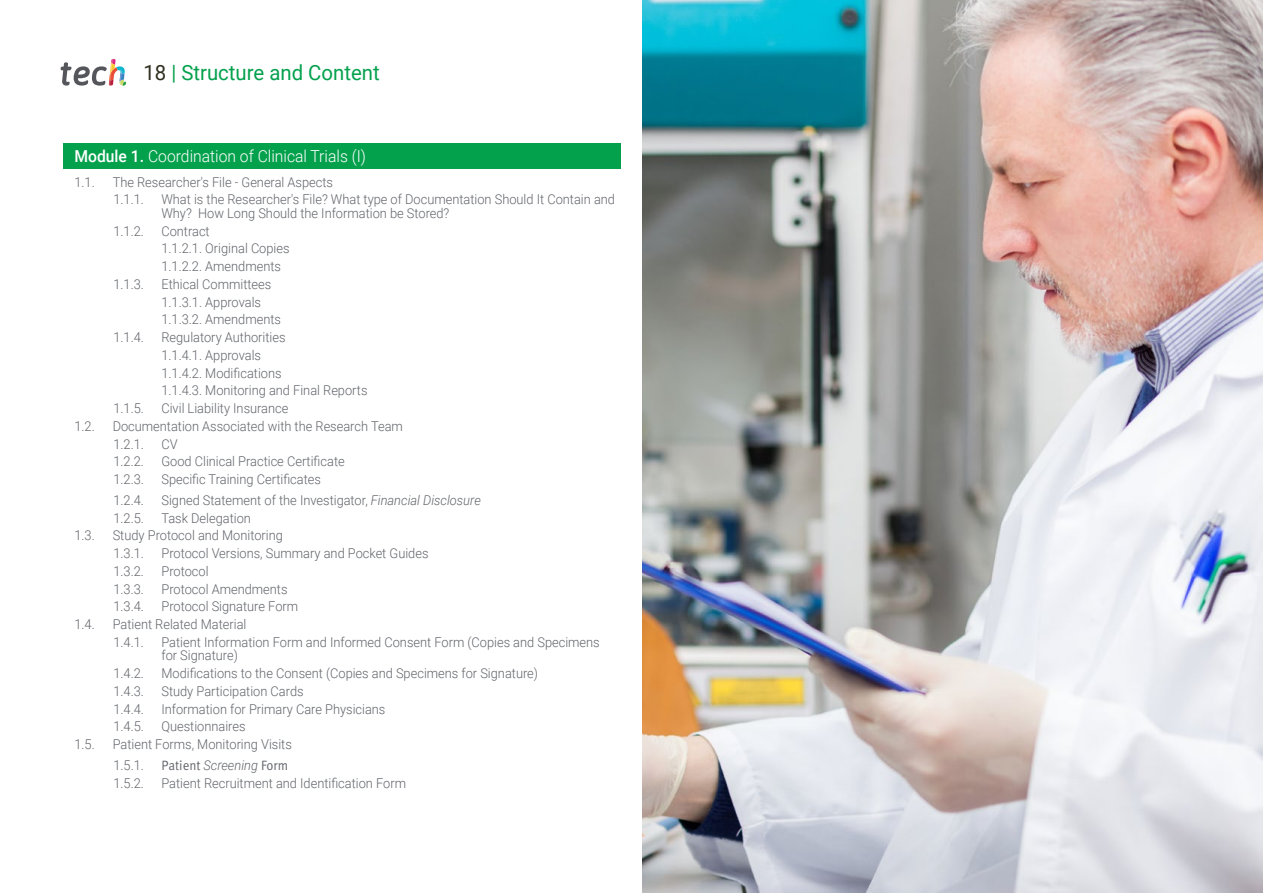
<style>
.page{position:relative;width:1263px;height:893px;background:#fff}
.page>*{position:absolute;margin:0;border:0;box-sizing:border-box;transform-origin:0 0}
.t1{font:21px "Roboto";color:#04a14d}
.t2{font:300 16.5px "Roboto";color:#fff;scale:.95 1}
.t3{font:300 13.5px/17.7px "Roboto";color:#61646a;scale:.95 1}
.t4{font:13.5px "Meta Pro";color:#61646a;scale:.95 1}
.s1{color:#312e20}
.s2{font-weight:500}
.s3{font-style:italic}
.s4{font-family:"Roboto";font-weight:300;font-style:italic}
</style>
<div class="page">
<div style="left:63px;top:144px;width:558px;height:25px;background:#04a14d"></div>
<img style="left:642px;top:0;width:621px;height:893px">
<svg style="left:61px;top:59px;width:65px;height:27px"></svg>
<h1 class="t1" style="left:144px;top:57px;width:238px"><span class="s1">18</span> | Structure and Content</h1>
<p class="t2" style="left:74px;top:145px;width:308px"><span class="s2">Module 1.</span> Coordination of Clinical Trials (I)</p>
<p class="t3" style="left:74px;top:172px;width:23px">1.1.</p>
<p class="t3" style="left:113px;top:172px;width:233px">The Researcher's File - General Aspects<br>1.1.1.</p>
<p class="t3" style="left:161px;top:192px;width:479px;line-height:13.5px">What is the Researcher's File? What type of Documentation Should It Contain and<br>Why? How Long Should the Information be Stored?</p>
<p class="t3" style="left:113px;top:221px;width:34px">1.1.2.</p>
<p class="t3" style="left:161px;top:221px;width:136px">Contract<br>1.1.2.1. Original Copies<br>1.1.2.2. Amendments</p>
<p class="t3" style="left:113px;top:275px;width:34px">1.1.3.</p>
<p class="t3" style="left:161px;top:275px;width:127px">Ethical Committees<br>1.1.3.1. Approvals<br>1.1.3.2. Amendments</p>
<p class="t3" style="left:113px;top:328px;width:34px">1.1.4.</p>
<p class="t3" style="left:161px;top:328px;width:218px">Regulatory Authorities<br>1.1.4.1. Approvals<br>1.1.4.2. Modifications<br>1.1.4.3. Monitoring and Final Reports</p>
<p class="t3" style="left:113px;top:399px;width:34px">1.1.5.</p>
<p class="t3" style="left:161px;top:399px;width:135px">Civil Liability Insurance</p>
<p class="t3" style="left:74px;top:417px;width:23px">1.2.</p>
<p class="t3" style="left:113px;top:417px;width:307px">Documentation Associated with the Research Team<br>1.2.1.</p>
<p class="t3" style="left:161px;top:434px;width:19px">CV</p>
<p class="t3" style="left:113px;top:452px;width:34px">1.2.2.</p>
<p class="t3" style="left:161px;top:452px;width:194px">Good Clinical Practice Certificate</p>
<p class="t3" style="left:113px;top:470px;width:34px">1.2.3.</p>
<p class="t3" style="left:161px;top:470px;width:169px">Specific Training Certificates</p>
<p class="t3" style="left:113px;top:491px;width:34px">1.2.4.</p>
<p class="t3" style="left:161px;top:491px;width:338px">Signed Statement of the Investigator, <span class="s3">Financial Disclosure</span></p>
<p class="t3" style="left:113px;top:508px;width:34px">1.2.5.</p>
<p class="t3" style="left:161px;top:508px;width:96px">Task Delegation</p>
<p class="t3" style="left:74px;top:526px;width:23px">1.3.</p>
<p class="t3" style="left:113px;top:526px;width:181px">Study Protocol and Monitoring<br>1.3.1.</p>
<p class="t3" style="left:161px;top:544px;width:283px">Protocol Versions, Summary and Pocket Guides</p>
<p class="t3" style="left:113px;top:562px;width:34px">1.3.2.</p>
<p class="t3" style="left:161px;top:562px;width:51px">Protocol</p>
<p class="t3" style="left:113px;top:579px;width:34px">1.3.3.</p>
<p class="t3" style="left:161px;top:579px;width:134px">Protocol Amendments</p>
<p class="t3" style="left:113px;top:597px;width:34px">1.3.4.</p>
<p class="t3" style="left:161px;top:597px;width:145px">Protocol Signature Form</p>
<p class="t3" style="left:74px;top:615px;width:23px">1.4.</p>
<p class="t3" style="left:113px;top:615px;width:142px">Patient Related Material<br>1.4.1.</p>
<p class="t3" style="left:161px;top:635px;width:463px;line-height:13.5px">Patient Information Form and Informed Consent Form (Copies and Specimens for Signature)</p>
<p class="t3" style="left:113px;top:664px;width:34px">1.4.2.</p>
<p class="t3" style="left:161px;top:664px;width:398px">Modifications to the Consent (Copies and Specimens for Signature)</p>
<p class="t3" style="left:113px;top:682px;width:34px">1.4.3.</p>
<p class="t3" style="left:161px;top:682px;width:151px">Study Participation Cards</p>
<p class="t3" style="left:113px;top:699px;width:34px">1.4.4.</p>
<p class="t3" style="left:161px;top:699px;width:237px">Information for Primary Care Physicians</p>
<p class="t3" style="left:113px;top:717px;width:34px">1.4.5.</p>
<p class="t3" style="left:161px;top:717px;width:90px">Questionnaires</p>
<p class="t3" style="left:74px;top:735px;width:23px">1.5.</p>
<p class="t3" style="left:113px;top:733px;width:190px;line-height:20.7px">Patient Forms, Monitoring Visits<br>1.5.1.</p>
<p class="t4" style="left:161px;top:757px;width:135px">Patient <span class="s4">Screening</span> Form</p>
<p class="t3" style="left:113px;top:773px;width:34px">1.5.2.</p>
<p class="t3" style="left:161px;top:773px;width:259px">Patient Recruitment and Identification Form</p>
</div>
